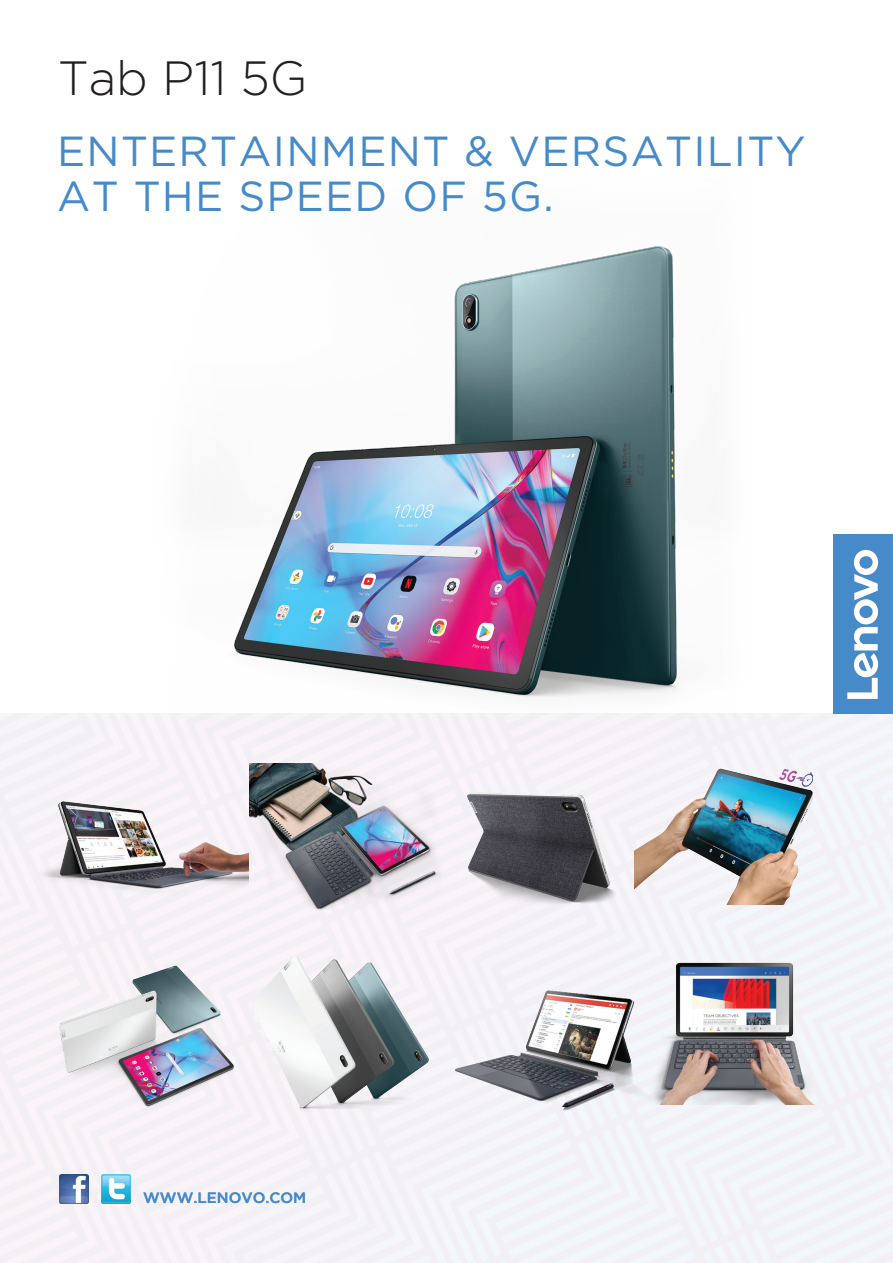
<style>
.page{position:relative;width:893px;height:1263px;background:#fff}
.page>*{position:absolute;margin:0;border:0;box-sizing:border-box;transform-origin:0 0}
.t1{font:300 48px "Gotham";color:#231f20}
.t2{font:42px/45px "Gotham";letter-spacing:.03em;color:#468ac9}
.t3{font:500 15px "Gotham";color:#468ac9}
</style>
<div class="page">
<div style="left:0;top:713px;width:893px;height:550px;background:#f3f2f6"></div>
<img style="left:102px;top:1175px;width:29px;height:28px">
<img style="left:60px;top:1174px;width:28px;height:29px">
<img style="left:158px;top:246px;width:589px;height:494px">
<img style="left:235px;top:928px;width:212px;height:212px">
<img style="left:644px;top:946px;width:180px;height:159px">
<img style="left:45px;top:949px;width:205px;height:179px">
<img style="left:433px;top:987px;width:220px;height:126px">
<img style="left:249px;top:764px;width:197px;height:147px">
<img style="left:37px;top:767px;width:212px;height:130px">
<img style="left:453px;top:753px;width:164px;height:182px">
<img style="left:634px;top:754px;width:179px;height:150px">
<div style="left:833px;top:535px;width:60px;height:179px;background:#468ac9"></div>
<svg style="left:847px;top:550px;width:31px;height:149px"></svg>
<p class="t1" style="left:58px;top:47px;width:251px">Tab P11 5G</p>
<p class="t2" style="left:57px;top:127px;width:750px">ENTERTAINMENT &amp; VERSATILITY<br>AT THE SPEED OF 5G.</p>
<p class="t3" style="left:143px;top:1188px;width:165px">WWW.LENOVO.COM</p>
</div>
